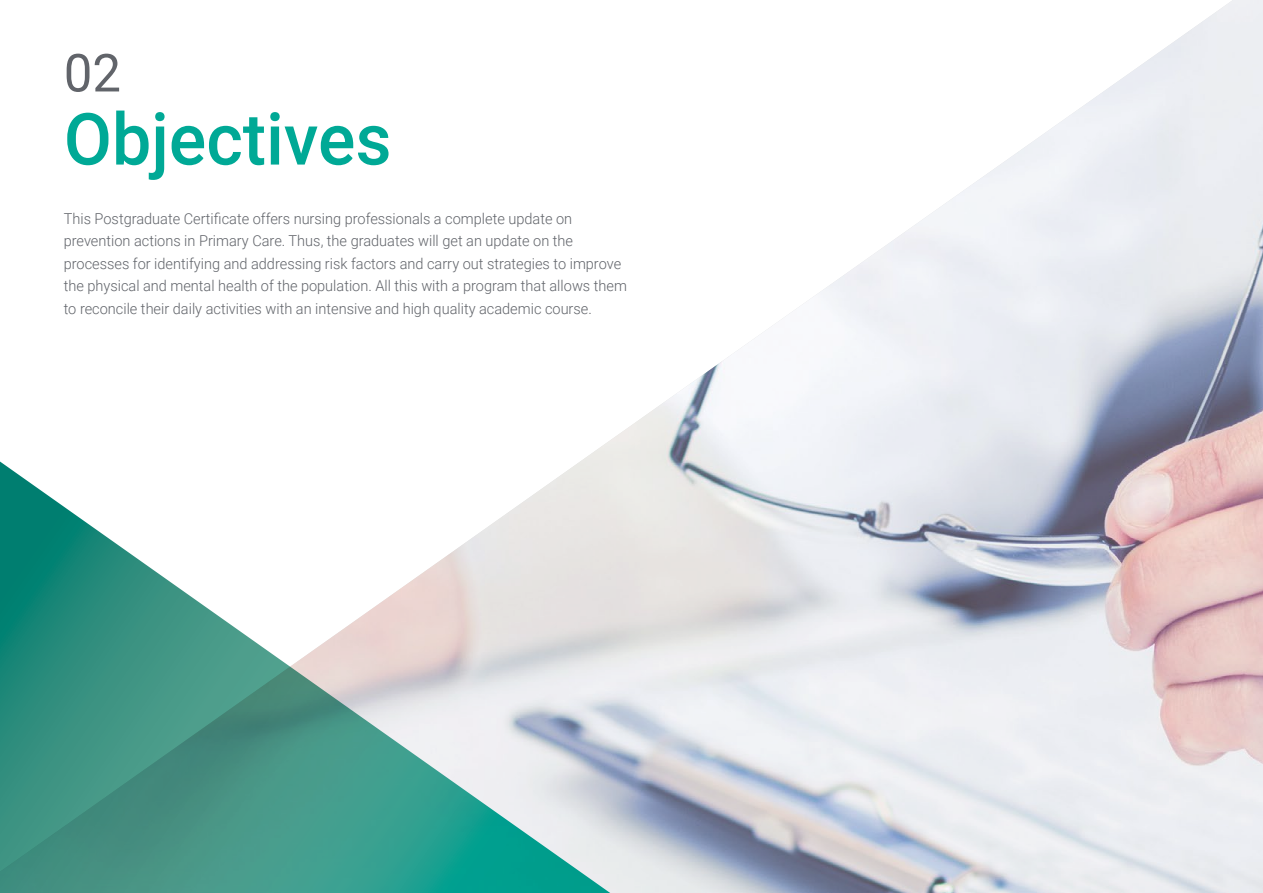
<style>
.page{position:relative;width:1263px;height:893px;background:#fff}
.page>*{position:absolute;margin:0;border:0;box-sizing:border-box;transform-origin:0 0}
.t1{font:500 72px "Roboto";color:#00a996}
.t2{font:52.5px "Roboto";color:#61646a}
.t3{font:300 15px/22.5px "Roboto";color:#61646a}
</style>
<div class="page">
<img style="left:602px;top:0;width:661px;height:893px">
<svg style="left:0;top:446px;width:640px;height:447px"></svg>
<h2 class="t2" style="left:64px;top:36px;width:59px">02</h2>
<h1 class="t1" style="left:64px;top:89px;width:329px">Objectives</h1>
<p class="t3" style="left:64px;top:207px;width:565px">This Postgraduate Certificate offers nursing professionals a complete update on prevention actions in Primary Care. Thus, the graduates will get an update on the processes for identifying and addressing risk factors and carry out strategies to improve the physical and mental health of the population. All this with a program that allows them to reconcile their daily activities with an intensive and high quality academic course.</p>
</div>
